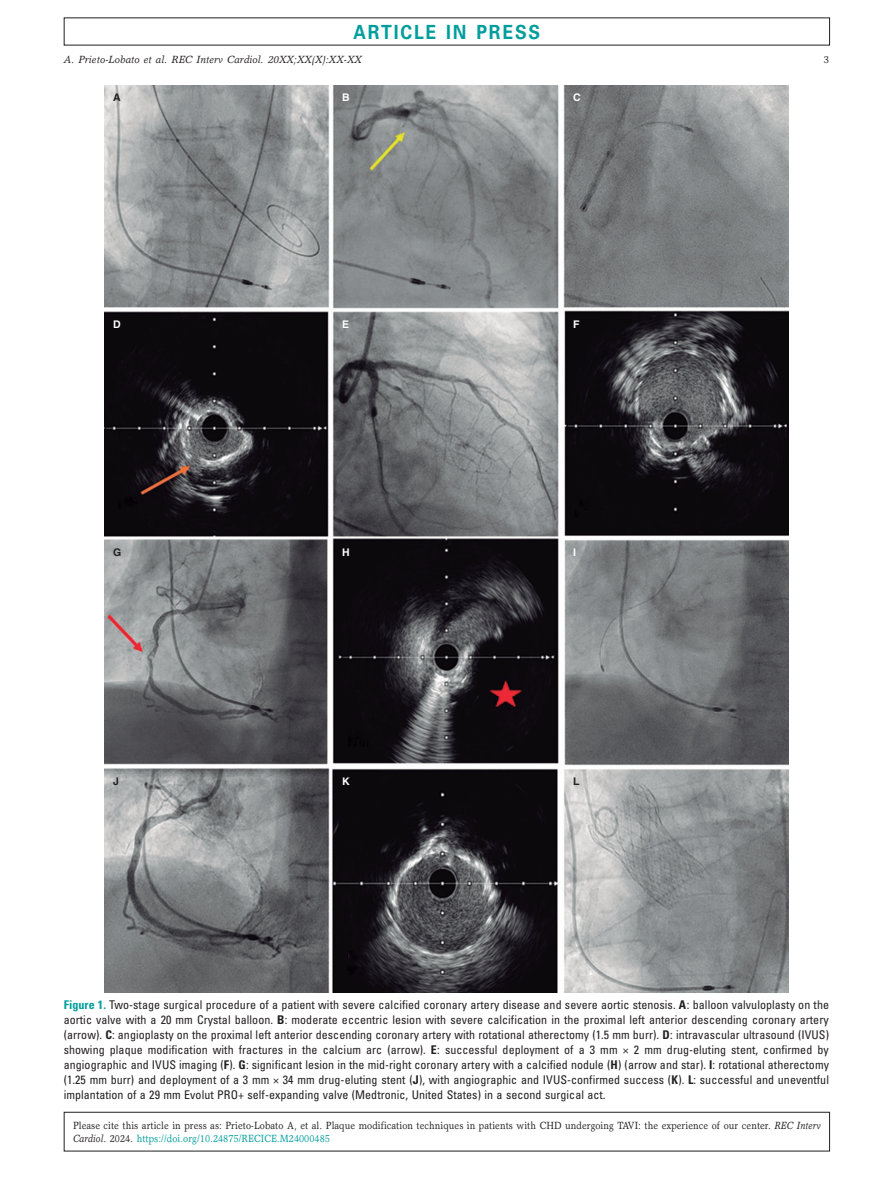
<style>
.page{position:relative;width:893px;height:1191px;background:#fff}
.page>*{position:absolute;margin:0;border:0;box-sizing:border-box;transform-origin:0 0}
.t1{font:700 19.5px "Univers LT Std";letter-spacing:.105em;color:#009d9d;scale:.9 1}
.t2{font:condensed 12px/15px "Univers LT Std";letter-spacing:.005em;color:#231f20;text-align:justify}
.t3{font:10.5px/13.5px "Garth Graphic Std";letter-spacing:.005em;color:#231f20;scale:.9 1}
.t4{font:italic 10.5px "Garth Graphic Std";letter-spacing:.005em;color:#231f20}
.t5{font:700 10.5px "Helvetica LT Std";color:#fff}
.t6{font:700 10.5px "Helvetica LT Std";color:#231f20}
.t7{font:10.5px "Garth Graphic Std";letter-spacing:.005em;color:#231f20}
.s1{font-weight:700;color:#009d9d}
.s2{font-weight:700}
.s3{font-style:italic}
.s4{color:#009d9d}
</style>
<div class="page">
<img style="left:105px;top:85px;width:683px;height:907px">
<div style="left:64px;top:1111px;width:766px;height:40px;border:1px solid #231f20"></div>
<h1 class="t1" style="left:353px;top:20px;width:209px">ARTICLE IN PRESS</h1>
<p class="t4" style="left:64px;top:53px;width:300px">A. Prieto-Lobato et al. REC Interv Cardiol. 20XX;XX(X):XX-XX</p>
<p class="t7" style="left:823px;top:53px;width:7px">3</p>
<p class="t6" style="left:113px;top:91px;width:9px">A</p>
<p class="t5" style="left:342px;top:91px;width:9px">B</p>
<p class="t5" style="left:573px;top:91px;width:9px">C</p>
<p class="t5" style="left:113px;top:318px;width:9px">D</p>
<p class="t5" style="left:342px;top:318px;width:9px">E</p>
<p class="t5" style="left:573px;top:318px;width:8px">F</p>
<p class="t6" style="left:113px;top:546px;width:10px">G</p>
<p class="t5" style="left:342px;top:546px;width:9px">H</p>
<p class="t5" style="left:573px;top:546px;width:4px">I</p>
<p class="t6" style="left:113px;top:774px;width:7px">J</p>
<p class="t5" style="left:342px;top:774px;width:9px">K</p>
<p class="t6" style="left:573px;top:774px;width:8px">L</p>
<p class="t2" style="left:64px;top:997px;width:767px"><span class="s1">Figure 1.</span> Two-stage surgical procedure of a patient with severe calcified coronary artery disease and severe aortic stenosis. <span class="s2">A</span>: balloon valvuloplasty on the aortic valve with a 20 mm Crystal balloon. <span class="s2">B</span>: moderate eccentric lesion with severe calcification in the proximal left anterior descending coronary artery (arrow). <span class="s2">C</span>: angioplasty on the proximal left anterior descending coronary artery with rotational atherectomy (1.5 mm burr). <span class="s2">D</span>: intravascular ultrasound (IVUS) showing plaque modification with fractures in the calcium arc (arrow). <span class="s2">E</span>: successful deployment of a 3 mm × 2 mm drug-eluting stent, confirmed by angiographic and IVUS imaging (<span class="s2">F</span>). <span class="s2">G</span>: significant lesion in the mid-right coronary artery with a calcified nodule (<span class="s2">H</span>) (arrow and star). <span class="s2">I</span>: rotational atherectomy (1.25 mm burr) and deployment of a 3 mm × 34 mm drug-eluting stent (<span class="s2">J</span>), with angiographic and IVUS-confirmed success (<span class="s2">K</span>). <span class="s2">L</span>: successful and uneventful implantation of a 29 mm Evolut PRO+ self-expanding valve (Medtronic, United States) in a second surgical act.</p>
<p class="t3" style="left:73px;top:1118px;width:832px">Please cite this article in press as: Prieto-Lobato A, et al. Plaque modification techniques in patients with CHD undergoing TAVI: the experience of our center. <span class="s3">REC Interv<br>Cardiol</span>. 2024. <span class="s4">https://doi.org/10.24875/RECICE.M24000485</span></p>
</div>
